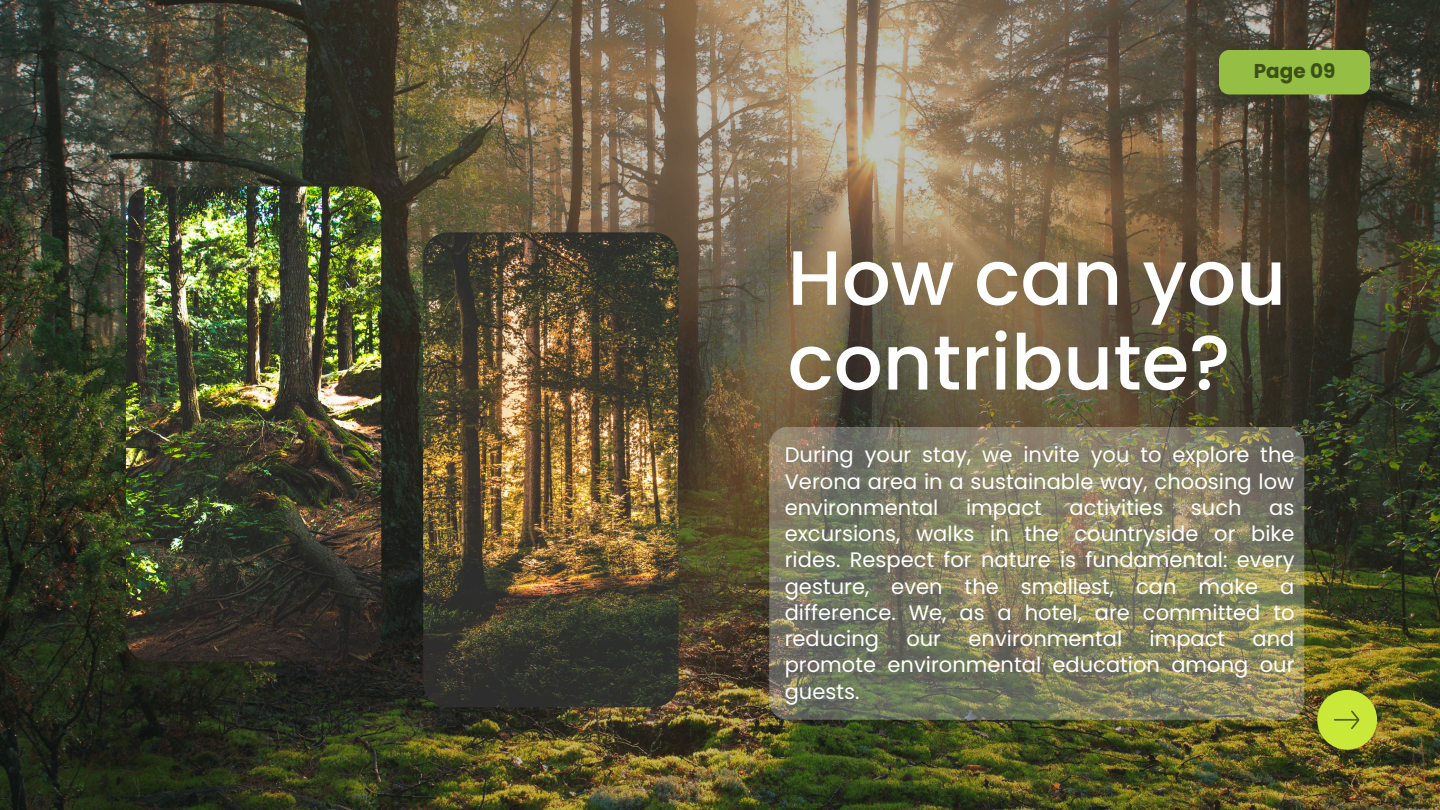
<style>
.page{position:relative;width:1440px;height:810px;background:#fff}
.page>*{position:absolute;margin:0;border:0;box-sizing:border-box;transform-origin:0 0}
.t1{font:500 76.9px/84.8px "Poppins";color:#fff}
.t2{font:21px/26.2px "Poppins";color:#fff;text-align:justify}
.t3{font:700 20px "Poppins";color:#3c5017}
</style>
<div class="page">
<img style="left:0;top:0;width:1440px;height:810px">
<div style="left:1219px;top:50px;width:151px;height:44px;background:#94bf44;border-radius:10px"></div>
<img style="left:126px;top:187px;width:255px;height:474px;border-radius:25px">
<img style="left:423px;top:232px;width:256px;height:475px;border-radius:25px">
<svg style="left:769px;top:427px;width:535px;height:293px;background:#817f62"></svg>
<div style="left:1317px;top:690px;width:60px;height:60px;background:#cae838;border-radius:50%"></div>
<svg style="left:1334px;top:711px;width:25px;height:18px"></svg>
<p class="t3" style="left:1254px;top:57px;width:83px">Page 09</p>
<h1 class="t1" style="left:788px;top:236px;width:500px">How can you contribute?</h1>
<p class="t2" style="left:785px;top:442px;width:511px">During your stay, we invite you to explore the Verona area in a sustainable way, choosing low environmental</p>
<p class="t2" style="left:966px;top:494px;width:77px">impact</p>
<p class="t2" style="left:1069px;top:494px;width:95px">activities</p>
<p class="t2" style="left:1191px;top:494px;width:52px">such</p>
<p class="t2" style="left:785px;top:494px;width:511px;text-indent:485px">as excursions, walks in the countryside or bike rides. Respect for nature is fundamental: every gesture, even the smallest, can make a difference. We, as a hotel, are committed to reducing</p>
<p class="t2" style="left:906px;top:626px;width:36px">our</p>
<p class="t2" style="left:968px;top:626px;width:155px">environmental</p>
<p class="t2" style="left:1150px;top:626px;width:77px">impact</p>
<p class="t2" style="left:785px;top:626px;width:511px;text-indent:468px">and promote environmental education among our guests.</p>
</div>
